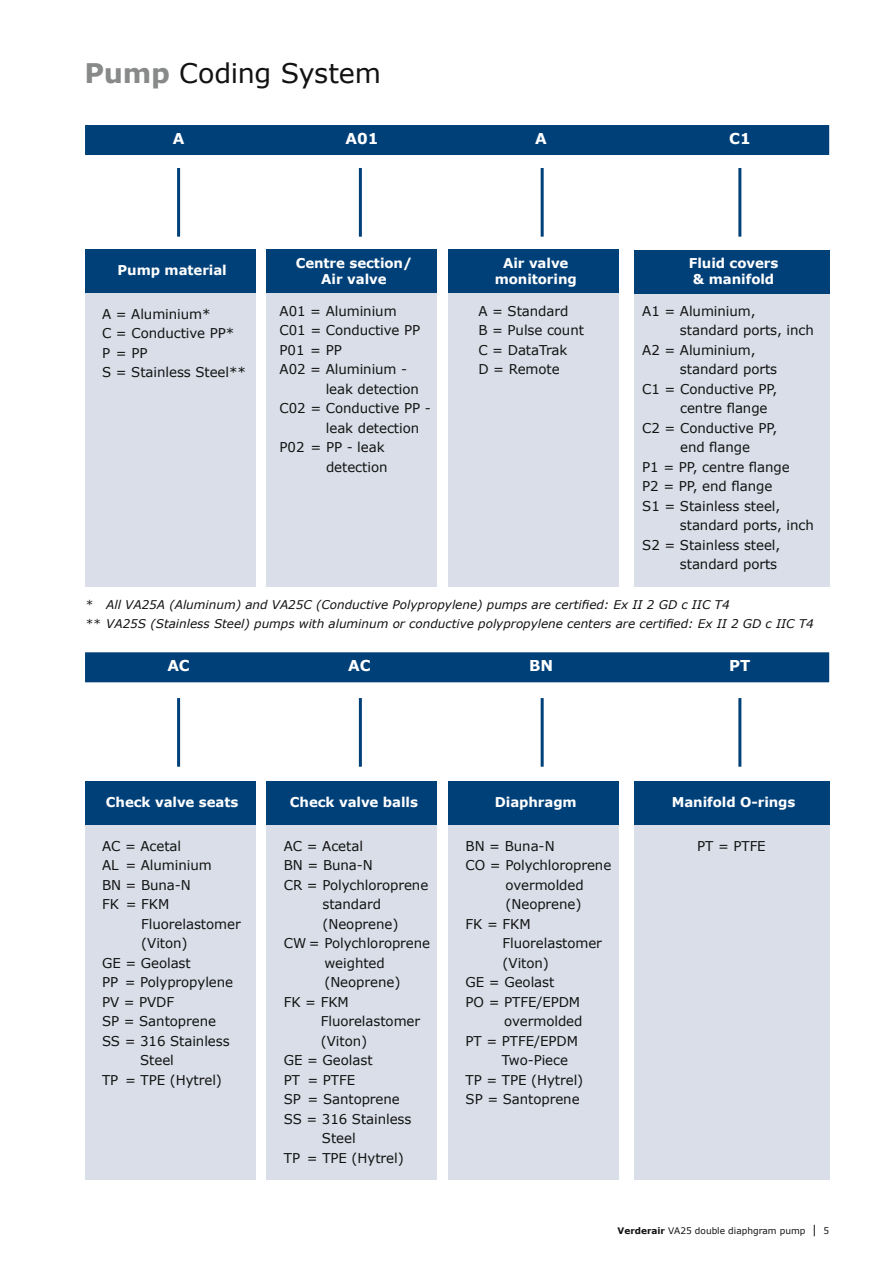
<style>
.page{position:relative;width:893px;height:1263px;background:#fff}
.page>*{position:absolute;margin:0;border:0;box-sizing:border-box;transform-origin:0 0}
.t1{font:27px "Verdana";letter-spacing:-.01em;color:#121212}
.t2{font:700 15px "Verdana";color:#fff}
.t3{font:13.5px/19.5px "Verdana";letter-spacing:-.005em;color:#121212}
.t4{font:700 13.5px/16.5px "Verdana";letter-spacing:-.005em;color:#fff;text-align:center}
.t5{font:italic 12px/19.5px "Verdana";color:#121212}
.t6{font:9px "Verdana";color:#121212}
.s1{font-weight:700;color:#878a89}
.s2{font-weight:700}
.s3{font-size:12px}
</style>
<div class="page">
<div style="left:85px;top:781px;width:170px;height:398px;background:#d9dee8"></div>
<div style="left:267px;top:781px;width:170px;height:398px;background:#d9dee8"></div>
<div style="left:449px;top:781px;width:170px;height:398px;background:#d9dee8"></div>
<div style="left:634px;top:781px;width:195px;height:398px;background:#d9dee8"></div>
<div style="left:85px;top:652px;width:744px;height:30px;background:#004079"></div>
<div style="left:85px;top:781px;width:170px;height:44px;background:#004079"></div>
<div style="left:267px;top:781px;width:170px;height:44px;background:#004079"></div>
<div style="left:449px;top:781px;width:170px;height:44px;background:#004079"></div>
<div style="left:634px;top:781px;width:195px;height:44px;background:#004079"></div>
<hr style="left:177px;top:698px;width:3px;height:69px;background:#004079">
<hr style="left:359px;top:698px;width:3px;height:69px;background:#004079">
<hr style="left:541px;top:698px;width:3px;height:69px;background:#004079">
<hr style="left:738px;top:698px;width:3px;height:69px;background:#004079">
<div style="left:634px;top:250px;width:195px;height:337px;background:#d9dee8"></div>
<div style="left:85px;top:125px;width:744px;height:30px;background:#004079"></div>
<div style="left:634px;top:250px;width:195px;height:44px;background:#004079"></div>
<div style="left:85px;top:249px;width:170px;height:338px;background:#d9dee8"></div>
<div style="left:85px;top:249px;width:170px;height:44px;background:#004079"></div>
<div style="left:267px;top:249px;width:170px;height:338px;background:#d9dee8"></div>
<div style="left:267px;top:249px;width:170px;height:44px;background:#004079"></div>
<div style="left:449px;top:249px;width:170px;height:338px;background:#d9dee8"></div>
<div style="left:449px;top:249px;width:170px;height:44px;background:#004079"></div>
<hr style="left:177px;top:168px;width:3px;height:69px;background:#004079">
<hr style="left:359px;top:168px;width:3px;height:69px;background:#004079">
<hr style="left:541px;top:168px;width:3px;height:69px;background:#004079">
<hr style="left:738px;top:168px;width:3px;height:69px;background:#004079">
<h1 class="t1" style="left:85px;top:56px;width:298px"><span class="s1">Pump</span> Coding System</h1>
<p class="t2" style="left:173px;top:129px;width:13px">A</p>
<p class="t2" style="left:346px;top:129px;width:34px">A01</p>
<p class="t2" style="left:535px;top:129px;width:13px">A</p>
<p class="t2" style="left:729px;top:129px;width:23px">C1</p>
<p class="t4" style="left:495px;top:254px;width:84px">Air valve monitoring</p>
<p class="t3" style="left:478px;top:300px;width:107px">A = Standard<br>B = Pulse count<br>C = DataTrak<br>D = Remote</p>
<p class="t4" style="left:296px;top:254px;width:118px">Centre section/<br>Air valve</p>
<p class="t3" style="left:280px;top:300px;width:119px">A01 = Aluminium</p>
<p class="t3" style="left:280px;top:320px;width:142px">C01 = Conductive PP</p>
<p class="t3" style="left:280px;top:339px;width:64px">P01 = PP</p>
<p class="t3" style="left:280px;top:359px;width:129px">A02 = Aluminium -</p>
<p class="t3" style="left:326px;top:378px;width:95px">leak detection</p>
<p class="t3" style="left:280px;top:398px;width:153px">C02 = Conductive PP -</p>
<p class="t3" style="left:326px;top:417px;width:95px">leak detection</p>
<p class="t3" style="left:280px;top:437px;width:107px">P02 = PP - leak</p>
<p class="t3" style="left:326px;top:456px;width:63px">detection</p>
<p class="t4" style="left:689px;top:254px;width:91px">Fluid covers &amp; manifold</p>
<p class="t3" style="left:642px;top:300px;width:115px">A1 = Aluminium,</p>
<p class="t3" style="left:680px;top:320px;width:136px">standard ports, inch</p>
<p class="t3" style="left:642px;top:339px;width:115px">A2 = Aluminium,</p>
<p class="t3" style="left:680px;top:359px;width:99px">standard ports</p>
<p class="t3" style="left:642px;top:378px;width:137px">C1 = Conductive PP,</p>
<p class="t3" style="left:680px;top:398px;width:89px">centre flange</p>
<p class="t3" style="left:642px;top:417px;width:137px">C2 = Conductive PP,</p>
<p class="t3" style="left:680px;top:437px;width:72px">end flange</p>
<p class="t3" style="left:642px;top:456px;width:149px">P1 = PP, centre flange</p>
<p class="t3" style="left:642px;top:476px;width:132px">P2 = PP, end flange</p>
<p class="t3" style="left:642px;top:495px;width:140px">S1 = Stainless steel,</p>
<p class="t3" style="left:680px;top:515px;width:136px">standard ports, inch</p>
<p class="t3" style="left:642px;top:534px;width:140px">S2 = Stainless steel,</p>
<p class="t3" style="left:680px;top:554px;width:99px">standard ports</p>
<p class="t5" style="left:85px;top:594px;width:730px">* All VA25A (Aluminum) and VA25C (Conductive Polypropylene) pumps are certified: Ex II 2 GD c IIC T4<br>** VA25S (Stainless Steel) pumps with aluminum or conductive polypropylene centers are certified: Ex II 2 GD c IIC T4</p>
<p class="t4" style="left:118px;top:261px;width:111px">Pump material</p>
<p class="t3" style="left:102px;top:303px;width:145px">A = Aluminium*<br>C = Conductive PP*<br>P = PP<br>S = Stainless Steel**</p>
<p class="t2" style="left:167px;top:656px;width:24px">AC</p>
<p class="t2" style="left:348px;top:656px;width:24px">AC</p>
<p class="t2" style="left:529px;top:656px;width:26px">BN</p>
<p class="t2" style="left:729px;top:656px;width:23px">PT</p>
<p class="t4" style="left:106px;top:794px;width:134px">Check valve seats</p>
<p class="t3" style="left:102px;top:836px;width:111px">AC = Acetal<br>AL = Aluminium<br>BN = Buna-N<br>FK = FKM</p>
<p class="t3" style="left:141px;top:914px;width:101px">Fluorelastomer</p>
<p class="t3" style="left:141px;top:933px;width:48px">(Viton)</p>
<p class="t3" style="left:102px;top:953px;width:90px">GE = Geolast</p>
<p class="t3" style="left:102px;top:972px;width:133px">PP = Polypropylene</p>
<p class="t3" style="left:102px;top:992px;width:74px">PV = PVDF</p>
<p class="t3" style="left:102px;top:1011px;width:116px">SP = Santoprene</p>
<p class="t3" style="left:102px;top:1030px;width:129px">SS = 316 Stainless</p>
<p class="t3" style="left:140px;top:1050px;width:35px">Steel</p>
<p class="t3" style="left:102px;top:1069px;width:121px">TP = TPE (Hytrel)</p>
<p class="t4" style="left:290px;top:793px;width:130px">Check valve balls</p>
<p class="t3" style="left:284px;top:835px;width:81px">AC = Acetal</p>
<p class="t3" style="left:284px;top:855px;width:91px">BN = Buna-N</p>
<p class="t3" style="left:284px;top:874px;width:146px">CR = Polychloroprene</p>
<p class="t3" style="left:322px;top:894px;width:60px">standard</p>
<p class="t3" style="left:322px;top:913px;width:78px">(Neoprene)</p>
<p class="t3" style="left:284px;top:933px;width:148px">CW = Polychloroprene</p>
<p class="t3" style="left:324px;top:952px;width:62px">weighted</p>
<p class="t3" style="left:324px;top:972px;width:78px">(Neoprene)</p>
<p class="t3" style="left:284px;top:991px;width:67px">FK = FKM</p>
<p class="t3" style="left:321px;top:1011px;width:101px">Fluorelastomer</p>
<p class="t3" style="left:321px;top:1030px;width:48px">(Viton)</p>
<p class="t3" style="left:284px;top:1050px;width:90px">GE = Geolast</p>
<p class="t3" style="left:284px;top:1069px;width:73px">PT = PTFE</p>
<p class="t3" style="left:284px;top:1089px;width:118px">SP = Santoprene</p>
<p class="t3" style="left:284px;top:1108px;width:129px">SS = 316 Stainless</p>
<p class="t3" style="left:322px;top:1128px;width:35px">Steel</p>
<p class="t3" style="left:284px;top:1147px;width:121px">TP = TPE (Hytrel)</p>
<p class="t4" style="left:495px;top:793px;width:83px">Diaphragm</p>
<p class="t3" style="left:466px;top:835px;width:91px">BN = Buna-N</p>
<p class="t3" style="left:466px;top:855px;width:147px">CO = Polychloroprene</p>
<p class="t3" style="left:505px;top:874px;width:80px">overmolded</p>
<p class="t3" style="left:505px;top:894px;width:78px">(Neoprene)</p>
<p class="t3" style="left:466px;top:913px;width:67px">FK = FKM</p>
<p class="t3" style="left:503px;top:933px;width:101px">Fluorelastomer</p>
<p class="t3" style="left:503px;top:952px;width:48px">(Viton)</p>
<p class="t3" style="left:466px;top:972px;width:90px">GE = Geolast</p>
<p class="t3" style="left:466px;top:991px;width:116px">PO = PTFE/EPDM</p>
<p class="t3" style="left:504px;top:1011px;width:80px">overmolded</p>
<p class="t3" style="left:466px;top:1030px;width:114px">PT = PTFE/EPDM</p>
<p class="t3" style="left:502px;top:1050px;width:68px">Two-Piece</p>
<p class="t3" style="left:466px;top:1069px;width:119px">TP = TPE (Hytrel)</p>
<p class="t3" style="left:466px;top:1089px;width:116px">SP = Santoprene</p>
<p class="t4" style="left:672px;top:793px;width:125px">Manifold O-rings</p>
<p class="t3" style="left:697px;top:835px;width:70px">PT = PTFE</p>
<p class="t6" style="left:617px;top:1225px;width:213px"><span class="s2">Verderair</span> VA25 double diaphgram pump <span class="s3">|</span> 5</p>
</div>
